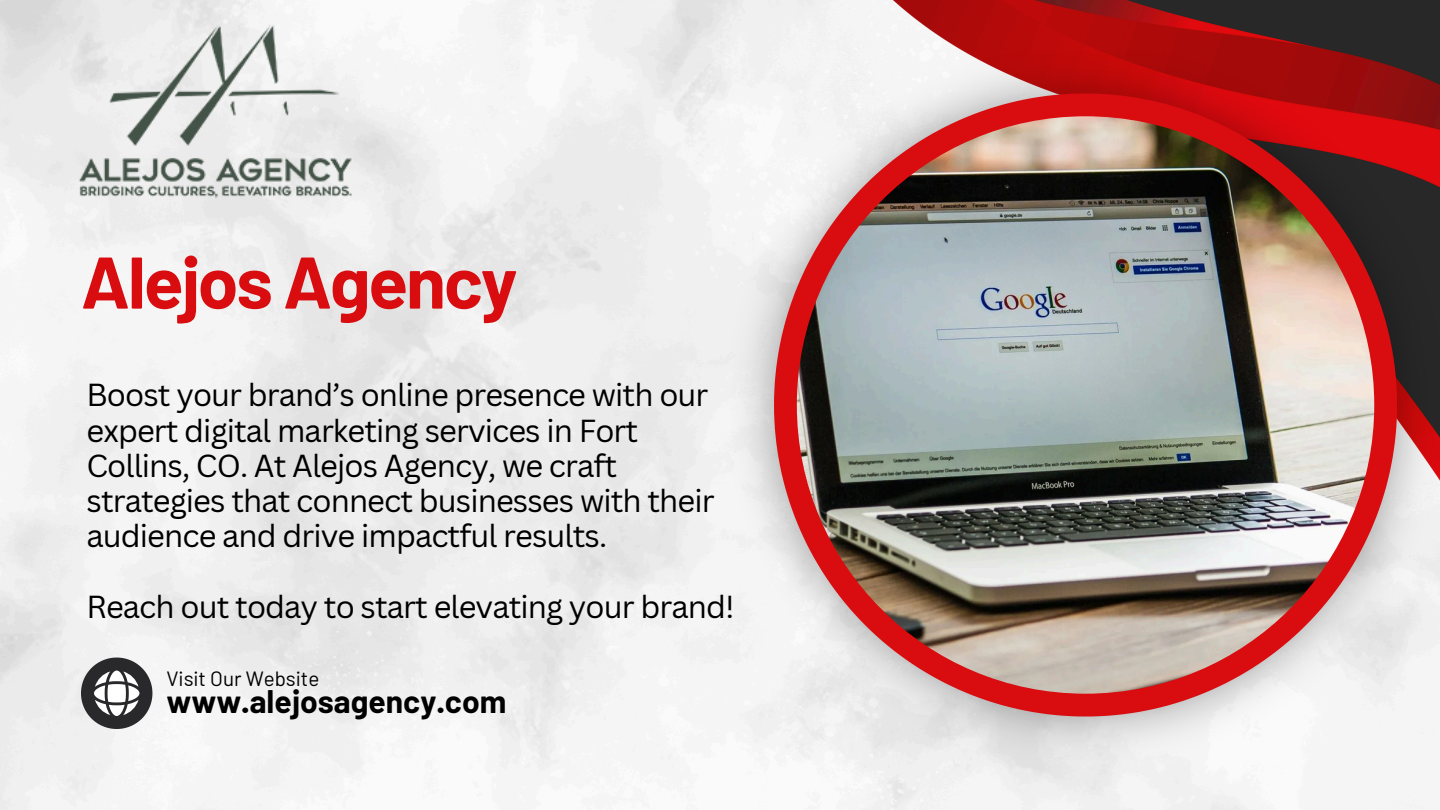
<style>
.page{position:relative;width:1440px;height:810px;background:#fff}
.page>*{position:absolute;margin:0;border:0;box-sizing:border-box;transform-origin:0 0}
.t1{font:700 73px "Barlow";letter-spacing:-.03em;color:#d90c0f}
.t2{font:700 31.9px "Barlow";color:#000}
.t3{font:31px/35.2px "Canva Sans";letter-spacing:-.03em;color:#000}
.t4{font:20.6px "Barlow";color:#000}
</style>
<div class="page">
<img style="left:825px;top:0;width:615px;height:51px">
<img style="left:731px;top:51px;width:709px;height:708px">
<svg style="left:774px;top:93px;width:623px;height:624px"></svg>
<img style="left:797px;top:116px;width:577px;height:578px;border-radius:50%">
<svg style="left:81px;top:658px;width:71px;height:71px"></svg>
<img style="left:69px;top:16px;width:294px;height:207px">
<p class="t1" style="left:81px;top:236px;width:438px">Alejos Agency</p>
<p class="t3" style="left:87px;top:377px;width:630px">Boost your brand’s online presence with our expert digital marketing services in Fort Collins, CO. At Alejos Agency, we craft strategies that connect businesses with their audience and drive impactful results.</p>
<h1 class="t3" style="left:87px;top:588px;width:650px">Reach out today to start elevating your brand!</h1>
<p class="t4" style="left:166px;top:666px;width:155px">Visit Our Website</p>
<p class="t2" style="left:166px;top:681px;width:341px">www.alejosagency.com</p>
</div>
